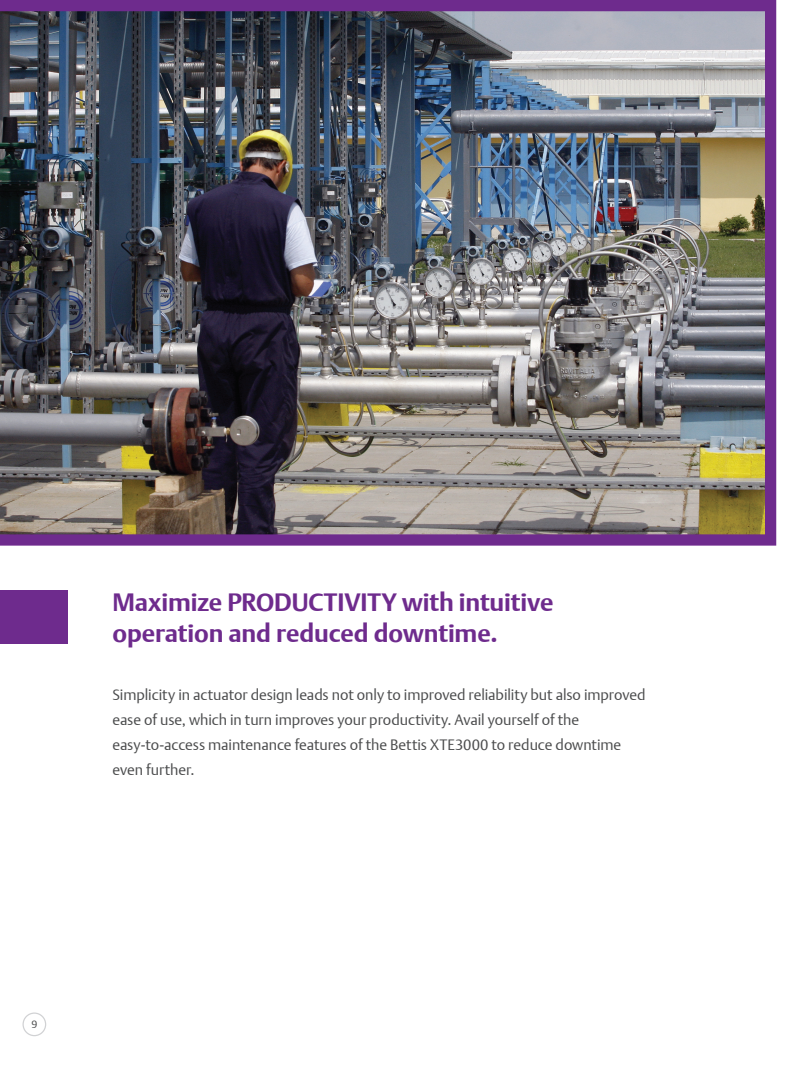
<style>
.page{position:relative;width:810px;height:1080px;background:#fff}
.page>*{position:absolute;margin:0;border:0;box-sizing:border-box;transform-origin:0 0}
.t1{font:700 25px/31.2px "DTL Argo T";letter-spacing:-.005em;color:#6e2b8d}
.t2{font:15px/25px "DTL Argo T Light";letter-spacing:-.005em;color:#4b4c4d}
.t3{font:10.62px "DTL Argo T Light";color:#4b4c4d}
</style>
<div class="page">
<div style="left:22px;top:1012px;width:24px;height:24px;border:1px solid #d1d2d4;border-radius:50%"></div>
<div style="left:0;top:591px;width:68px;height:53px;background:#6e2b8d"></div>
<img style="left:0;top:0;width:776px;height:546px">
<p class="t1" style="left:112px;top:587px;width:442px">Maximize PRODUCTIVITY with intuitive operation and reduced downtime.</p>
<p class="t2" style="left:112px;top:682px;width:535px">Simplicity in actuator design leads not only to improved reliability but also improved ease of use, which in turn improves your productivity. Avail yourself of the easy-to-access maintenance features of the Bettis XTE3000 to reduce downtime even further.</p>
<p class="t3" style="left:31px;top:1018px;width:7px">9</p>
</div>
